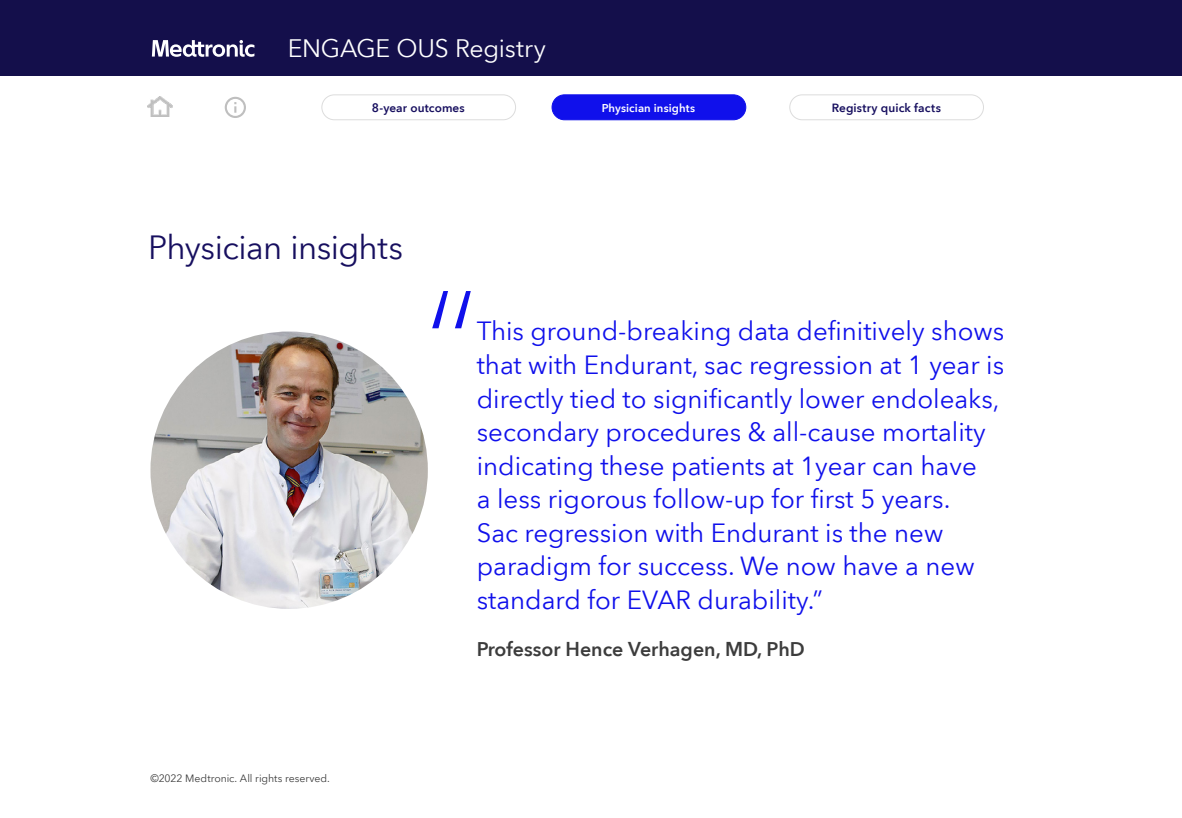
<style>
.page{position:relative;width:1182px;height:818px;background:#fff}
.page>*{position:absolute;margin:0;border:0;box-sizing:border-box;transform-origin:0 0}
.t1{font:100 162px "Avenir Next World";color:#1010eb}
.t2{font:33px "Avenir Next World";letter-spacing:-.02em;color:#170f5f}
.t3{font:25.88px/33.6px "Avenir Next World";color:#1010eb}
.t4{font:24.83px "Avenir Next World";letter-spacing:-.01em;color:#fff}
.t5{font:600 19.58px "Avenir Next World";color:#3c3c3c}
.t6{font:600 11.85px "Avenir Next World";letter-spacing:.01em;color:#170f5f}
.t7{font:600 11.25px "Avenir Next World";letter-spacing:.01em;color:#fff}
.t8{font:10.5px "Avenir Next World";letter-spacing:-.005em;color:#3c3c3c}
</style>
<div class="page">
<div style="left:321px;top:95px;width:195px;height:25px;border:1px solid #dcdcdc;border-radius:12px"></div>
<div style="left:552px;top:95px;width:193px;height:25px;background:#1010eb;border-radius:12px"></div>
<div style="left:551px;top:94px;width:195px;height:26px;border:1px solid #1010eb;border-radius:12px"></div>
<div style="left:789px;top:95px;width:194px;height:25px;border:1px solid #dcdcdc;border-radius:12px"></div>
<img style="left:148px;top:96px;width:25px;height:21px">
<svg style="left:225px;top:97px;width:21px;height:21px"></svg>
<div style="left:0;top:0;width:1181px;height:76px;background:#140f4b"></div>
<svg style="left:152px;top:40px;width:102px;height:17px"></svg>
<img style="left:150px;top:331px;width:278px;height:278px;border-radius:139px">
<p class="t4" style="left:288px;top:28px;width:260px">ENGAGE OUS Registry</p>
<p class="t6" style="left:372px;top:101px;width:94px">8-year outcomes</p>
<p class="t7" style="left:601px;top:101px;width:95px">Physician insights</p>
<p class="t6" style="left:831px;top:101px;width:111px">Registry quick facts</p>
<p class="t2" style="left:148px;top:221px;width:256px">Physician insights</p>
<h1 class="t1" style="left:422px;top:219px;width:60px">“</h1>
<p class="t3" style="left:476px;top:315px;width:529px">This ground-breaking data definitively shows that with Endurant, sac regression at 1 year is directly tied to significantly lower endoleaks, secondary procedures &amp; all-cause mortality indicating these patients at 1year can have<br>a less rigorous follow-up for first 5 years.<br>Sac regression with Endurant is the new paradigm for success. We now have a new standard for EVAR durability.”</p>
<p class="t5" style="left:476px;top:638px;width:329px">Professor Hence Verhagen, MD, PhD</p>
<p class="t8" style="left:150px;top:770px;width:181px">©2022 Medtronic. All rights reserved.</p>
</div>
